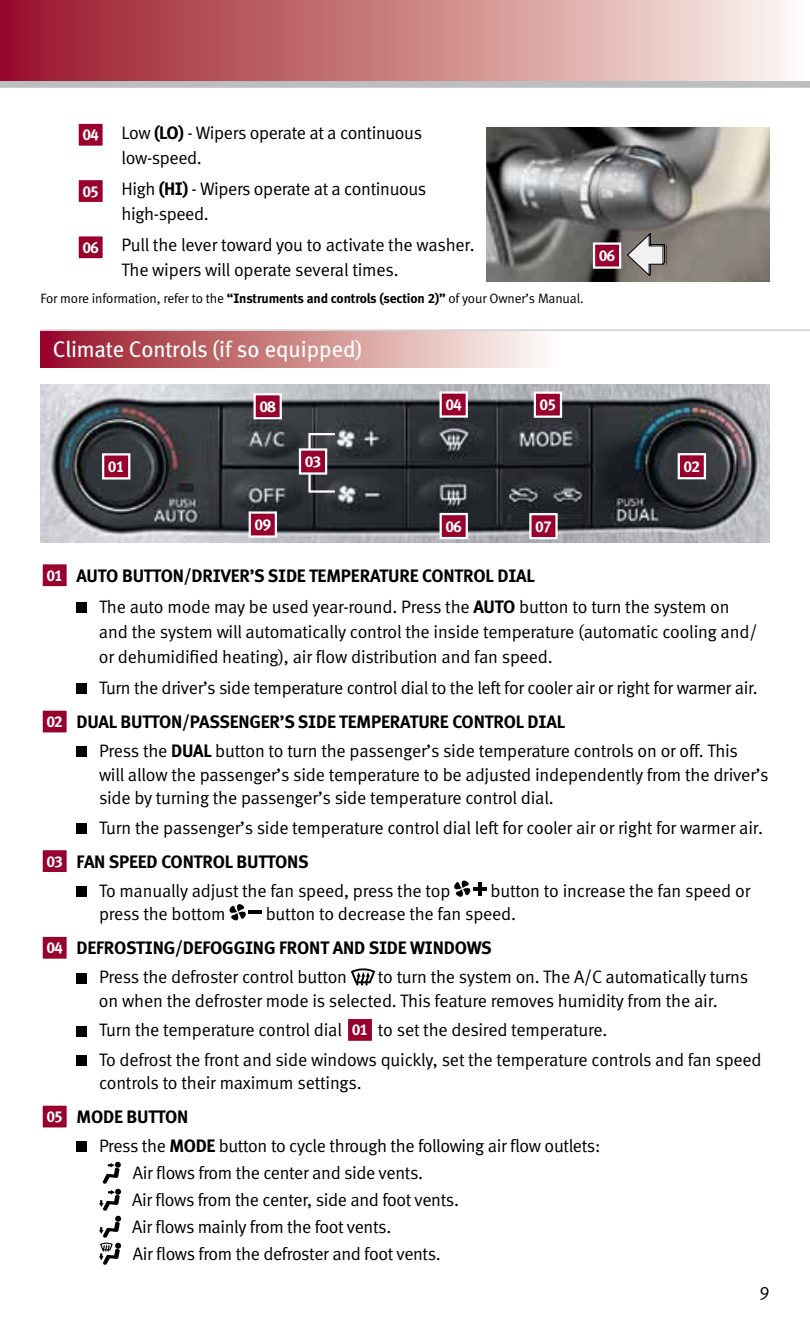
<style>
.page{position:relative;width:810px;height:1337px;background:#fff}
.page>*{position:absolute;margin:0;border:0;box-sizing:border-box;transform-origin:0 0}
.t1{font:22.5px "Infiniti Meta";letter-spacing:-.01em;color:#fff}
.t2{font:18px/24.8px "Infiniti Meta Normal";letter-spacing:-.015em;color:#000}
.t3{font:700 18px "Infiniti Meta";letter-spacing:-.01em;color:#000}
.t4{font:700 15.75px "Infiniti Meta";letter-spacing:-.06em;color:#fff}
.t5{font:13.5px "Infiniti Meta Normal";letter-spacing:-.01em;color:#000}
.s1{font-family:"Infiniti Meta";font-weight:700;font-size:15.75px;color:#fff}
.s2{font-family:"Infiniti Meta";font-weight:700}
.s3{font-size:15.75px;color:#fff}
</style>
<div class="page">
<div style="left:0;top:0;width:810px;height:81px;background:linear-gradient(to right,#981122,#fef8ed)"></div>
<div style="left:0;top:81px;width:810px;height:7px;background:#bcbec0"></div>
<img style="left:486px;top:127px;width:284px;height:155px">
<svg style="left:627px;top:232px;width:41px;height:45px"></svg>
<div style="left:594px;top:243px;width:26px;height:25px;background:#98002e"></div>
<div style="left:593px;top:242px;width:28px;height:27px;border:2px solid #fff"></div>
<div style="left:78px;top:123px;width:26px;height:24px;background:#98002e"></div>
<div style="left:76px;top:122px;width:29px;height:26px;border:2px solid #fff"></div>
<div style="left:78px;top:179px;width:26px;height:24px;background:#98002e"></div>
<div style="left:76px;top:178px;width:29px;height:26px;border:2px solid #fff"></div>
<div style="left:78px;top:235px;width:26px;height:24px;background:#98002e"></div>
<div style="left:76px;top:234px;width:29px;height:26px;border:2px solid #fff"></div>
<div style="left:42px;top:563px;width:26px;height:24px;background:#98002e"></div>
<div style="left:40px;top:562px;width:29px;height:26px;border:2px solid #fff"></div>
<div style="left:76px;top:602px;width:11px;height:11px;background:#000"></div>
<div style="left:76px;top:683px;width:11px;height:11px;background:#000"></div>
<div style="left:42px;top:709px;width:26px;height:24px;background:#98002e"></div>
<div style="left:40px;top:708px;width:29px;height:26px;border:2px solid #fff"></div>
<div style="left:76px;top:746px;width:11px;height:11px;background:#000"></div>
<div style="left:76px;top:823px;width:11px;height:10px;background:#000"></div>
<div style="left:42px;top:849px;width:26px;height:24px;background:#98002e"></div>
<div style="left:40px;top:848px;width:29px;height:26px;border:2px solid #fff"></div>
<div style="left:76px;top:886px;width:11px;height:10px;background:#000"></div>
<svg style="left:454px;top:880px;width:17px;height:16px"></svg>
<hr style="left:473px;top:887px;width:14px;height:3px;background:#000">
<hr style="left:478px;top:882px;width:4px;height:13px;background:#000">
<svg style="left:230px;top:904px;width:32px;height:16px"></svg>
<div style="left:42px;top:935px;width:26px;height:24px;background:#98002e"></div>
<div style="left:40px;top:934px;width:29px;height:27px;border:2px solid #fff"></div>
<div style="left:76px;top:973px;width:11px;height:10px;background:#000"></div>
<svg style="left:351px;top:968px;width:24px;height:17px"></svg>
<div style="left:76px;top:1025px;width:11px;height:11px;background:#000"></div>
<div style="left:347px;top:1018px;width:26px;height:24px;background:#98002e"></div>
<div style="left:346px;top:1016px;width:28px;height:27px;border:2px solid #fff"></div>
<div style="left:76px;top:1055px;width:11px;height:10px;background:#000"></div>
<div style="left:42px;top:1104px;width:26px;height:24px;background:#98002e"></div>
<div style="left:40px;top:1103px;width:29px;height:26px;border:2px solid #fff"></div>
<div style="left:76px;top:1141px;width:11px;height:11px;background:#000"></div>
<svg style="left:99px;top:1161px;width:22px;height:103px"></svg>
<hr style="left:40px;top:329px;width:770px;height:2px;background:#d1d3d4">
<div style="left:40px;top:331px;width:522px;height:36px;background:linear-gradient(to right,#991022,#fffff7)"></div>
<img style="left:40px;top:385px;width:730px;height:157px">
<div style="left:103px;top:454px;width:26px;height:24px;background:#98002e"></div>
<div style="left:102px;top:453px;width:28px;height:26px;border:2px solid #fff"></div>
<div style="left:679px;top:454px;width:26px;height:24px;background:#98002e"></div>
<div style="left:678px;top:453px;width:28px;height:26px;border:2px solid #fff"></div>
<div style="left:441px;top:392px;width:26px;height:24px;background:#98002e"></div>
<div style="left:440px;top:391px;width:28px;height:26px;border:2px solid #fff"></div>
<div style="left:308px;top:433px;width:28px;height:59px;border:2px solid #fff"></div>
<div style="left:441px;top:514px;width:26px;height:24px;background:#98002e"></div>
<div style="left:440px;top:513px;width:28px;height:26px;border:2px solid #fff"></div>
<div style="left:530px;top:514px;width:27px;height:24px;background:#98002e"></div>
<div style="left:529px;top:513px;width:29px;height:26px;border:2px solid #fff"></div>
<div style="left:535px;top:392px;width:26px;height:24px;background:#98002e"></div>
<div style="left:534px;top:391px;width:28px;height:27px;border:2px solid #fff"></div>
<div style="left:300px;top:449px;width:26px;height:24px;background:#98002e"></div>
<div style="left:299px;top:448px;width:28px;height:26px;border:2px solid #fff"></div>
<div style="left:250px;top:512px;width:26px;height:24px;background:#98002e"></div>
<div style="left:249px;top:511px;width:28px;height:27px;border:2px solid #fff"></div>
<div style="left:255px;top:394px;width:26px;height:24px;background:#98002e"></div>
<div style="left:254px;top:393px;width:28px;height:26px;border:2px solid #fff"></div>
<p class="t2" style="left:121px;top:120px;width:302px;text-indent:-39px"><span class="s1">04</span> Low <span class="s2">(LO)</span> - Wipers operate at a continuous low-speed.</p>
<p class="t2" style="left:121px;top:176px;width:306px;text-indent:-39px"><span class="s1">05</span> High <span class="s2">(HI)</span> - Wipers operate at a continuous high-speed.</p>
<p class="t2" style="left:121px;top:233px;width:355px;text-indent:-39px"><span class="s1">06</span> Pull the lever toward you to activate the washer.<br>The wipers will operate several times.</p>
<p class="t5" style="left:40px;top:291px;width:545px">For more information, refer to the <span class="s2">“Instruments and controls (section 2)”</span> of your Owner’s Manual.</p>
<p class="t1" style="left:53px;top:336px;width:311px">Climate Controls (if so equipped)</p>
<p class="t4" style="left:259px;top:397px;width:18px">08</p>
<p class="t4" style="left:445px;top:395px;width:18px">04</p>
<p class="t4" style="left:540px;top:395px;width:18px">05</p>
<p class="t4" style="left:599px;top:246px;width:18px">06</p>
<p class="t4" style="left:305px;top:452px;width:18px">03</p>
<p class="t4" style="left:108px;top:457px;width:18px">01</p>
<p class="t4" style="left:684px;top:457px;width:18px">02</p>
<p class="t4" style="left:254px;top:515px;width:18px">09</p>
<p class="t4" style="left:445px;top:517px;width:18px">06</p>
<p class="t4" style="left:535px;top:517px;width:18px">07</p>
<p class="t3" style="left:46px;top:564px;width:344px"><span class="s3">01</span> AUTO BUTTON/DRIVER’S SIDE TEMPERATURE</p>
<p class="t3" style="left:422px;top:564px;width:114px">CONTROL DIAL</p>
<p class="t2" style="left:99px;top:594px;width:660px">The auto mode may be used year-round. Press the <span class="s2">AUTO</span> button to turn the system on and the system will automatically control the inside temperature (automatic cooling and/ or dehumidified heating), air flow distribution and fan speed.</p>
<p class="t2" style="left:99px;top:675px;width:660px">Turn the driver’s side temperature control dial to the left for cooler air or right for warmer air.</p>
<p class="t3" style="left:46px;top:711px;width:375px"><span class="s3">02</span> DUAL BUTTON/PASSENGER’S SIDE TEMPERATURE</p>
<p class="t3" style="left:452px;top:711px;width:114px">CONTROL DIAL</p>
<p class="t2" style="left:99px;top:739px;width:671px;line-height:23.6px">Press the <span class="s2">DUAL</span> button to turn the passenger’s side temperature controls on or off. This<br>will allow the passenger’s side temperature to be adjusted independently from the driver’s side by turning the passenger’s side temperature control dial.</p>
<p class="t2" style="left:99px;top:815px;width:666px">Turn the passenger’s side temperature control dial left for cooler air or right for warmer air.</p>
<p class="t3" style="left:46px;top:850px;width:264px"><span class="s3">03</span> FAN SPEED CONTROL BUTTONS</p>
<p class="t2" style="left:99px;top:878px;width:353px">To manually adjust the fan speed, press the top</p>
<p class="t2" style="left:491px;top:878px;width:261px">button to increase the fan speed or</p>
<p class="t2" style="left:99px;top:901px;width:128px">press the bottom</p>
<p class="t2" style="left:266px;top:901px;width:252px">button to decrease the fan speed.</p>
<p class="t3" style="left:46px;top:937px;width:447px"><span class="s3">04</span> DEFROSTING/DEFOGGING FRONT AND SIDE WINDOWS</p>
<p class="t2" style="left:99px;top:964px;width:250px">Press the defroster control button</p>
<p class="t2" style="left:99px;top:965px;width:651px;line-height:23.6px;text-indent:279px">to turn the system on. The A/C automatically turns on when the defroster mode is selected. This feature removes humidity from the air.</p>
<p class="t2" style="left:99px;top:1015px;width:664px;line-height:29.2px">Turn the temperature control dial <span class="s1">01</span> to set the desired temperature.<br>To defrost the front and side windows quickly, set the temperature controls and fan speed</p>
<p class="t2" style="left:99px;top:1070px;width:264px">controls to their maximum settings.</p>
<p class="t3" style="left:46px;top:1106px;width:144px"><span class="s3">05</span> MODE BUTTON</p>
<p class="t2" style="left:132px;top:1132px;width:470px;line-height:27px;text-indent:-33px">Press the <span class="s2">MODE</span> button to cycle through the following air flow outlets:<br>Air flows from the center and side vents.<br>Air flows from the center, side and foot vents.<br>Air flows mainly from the foot vents.<br>Air flows from the defroster and foot vents.</p>
<p class="t2" style="left:759px;top:1280px;width:12px">9</p>
</div>
